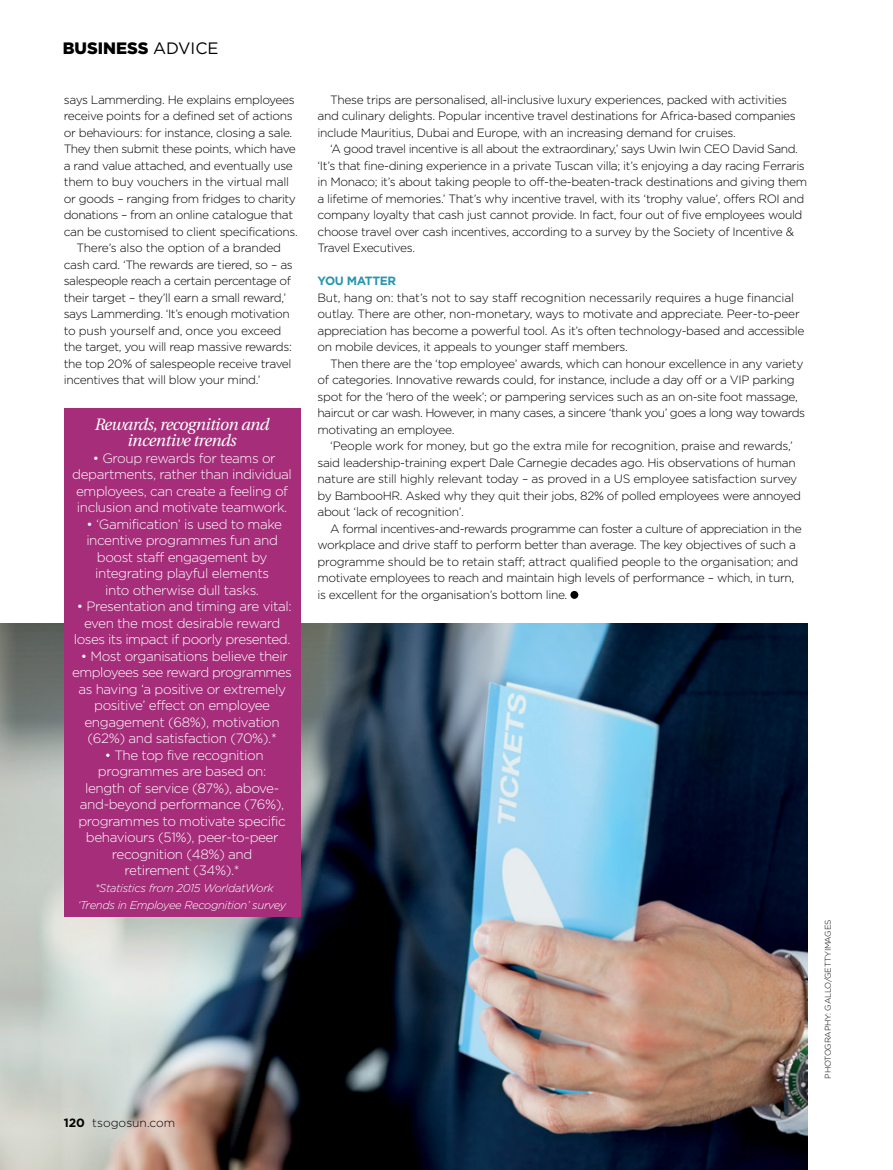
<style>
.page{position:relative;width:893px;height:1170px;background:#fff}
.page>*{position:absolute;margin:0;border:0;box-sizing:border-box;transform-origin:0 0}
.t1{font:italic 16.5px/16.5px "Utopia";letter-spacing:-.03em;color:#fff;text-align:center}
.t2{font:900 16.5px "Gotham";color:#000}
.t3{font:300 13.5px/16.5px "Gotham";letter-spacing:-.03em;color:#fff;text-align:center}
.t4{font:300 12px/16.5px "Gotham";letter-spacing:-.03em;color:#000}
.t5{font:300 12px "Gotham";color:#000}
.t6{font:700 12px "Gotham";letter-spacing:-.03em;color:#2896b0}
.t7{font:italic 300 11.25px/16.5px "Gotham";letter-spacing:-.03em;color:#fff;text-align:center}
.t8{font:300 8.25px "Gotham";letter-spacing:-.03em;color:#000}
.s1{font-weight:400}
.s2{font-weight:700}
</style>
<div class="page">
<img style="left:0;top:623px;width:808px;height:546px">
<div style="left:570px;top:591px;width:8px;height:8px;background:#000;border-radius:50%"></div>
<div style="left:64px;top:409px;width:236px;height:507px;background:#a52d7a"></div>
<h1 class="t2" style="left:63px;top:39px;width:157px">BUSINESS <span class="s1">ADVICE</span></h1>
<p class="t4" style="left:64px;top:91px;width:233px">says Lammerding. He explains employees</p>
<p class="t4" style="left:64px;top:107px;width:231px">receive points for a defined set of actions</p>
<p class="t4" style="left:64px;top:124px;width:230px">or behaviours: for instance, closing a sale.</p>
<p class="t4" style="left:64px;top:140px;width:234px">They then submit these points, which have</p>
<p class="t4" style="left:64px;top:157px;width:231px">a rand value attached, and eventually use</p>
<p class="t4" style="left:64px;top:173px;width:227px">them to buy vouchers in the virtual mall</p>
<p class="t4" style="left:64px;top:190px;width:234px">or goods – ranging from fridges to charity</p>
<p class="t4" style="left:64px;top:206px;width:231px">donations – from an online catalogue that</p>
<p class="t4" style="left:64px;top:223px;width:236px">can be customised to client specifications.</p>
<p class="t4" style="left:77px;top:239px;width:206px">There’s also the option of a branded</p>
<p class="t4" style="left:64px;top:256px;width:231px">cash card. ‘The rewards are tiered, so – as</p>
<p class="t4" style="left:64px;top:272px;width:229px">salespeople reach a certain percentage of</p>
<p class="t4" style="left:64px;top:289px;width:224px">their target – they’ll earn a small reward,’</p>
<p class="t4" style="left:64px;top:305px;width:227px">says Lammerding. ‘It’s enough motivation</p>
<p class="t4" style="left:64px;top:322px;width:219px">to push yourself and, once you exceed</p>
<p class="t4" style="left:64px;top:338px;width:230px">the target, you will reap massive rewards:</p>
<p class="t4" style="left:64px;top:355px;width:229px">the top 20% of salespeople receive travel</p>
<p class="t4" style="left:64px;top:371px;width:198px">incentives that will blow your mind.’</p>
<h1 class="t1" style="left:95px;top:416px;width:176px">Rewards, recognition and incentive trends</h1>
<p class="t3" style="left:72px;top:449px;width:221px">• Group rewards for teams or departments, rather than individual employees, can create a feeling of inclusion and motivate teamwork.</p>
<p class="t3" style="left:86px;top:515px;width:197px">• ‘Gamification’ is used to make incentive programmes fun and boost staff engagement by integrating playful elements into otherwise dull tasks.</p>
<p class="t3" style="left:74px;top:598px;width:219px">• Presentation and timing are vital: even the most desirable reward loses its impact if poorly presented.</p>
<p class="t3" style="left:72px;top:647px;width:221px">• Most organisations believe their employees see reward programmes as having ‘a positive or extremely positive’ effect on employee engagement (68%), motivation (62%) and satisfaction (70%).*</p>
<p class="t3" style="left:78px;top:746px;width:209px">• The top five recognition programmes are based on: length of service (87%), above&shy;and-beyond performance (76%), programmes to motivate specific behaviours (51%), peer-to-peer recognition (48%) and retirement (34%).*</p>
<p class="t7" style="left:78px;top:879px;width:210px">*Statistics from 2015 WorldatWork ‘Trends in Employee Recognition’ survey</p>
<p class="t5" style="left:64px;top:1116px;width:113px"><span class="s2">120</span> tsogosun.com</p>
<p class="t4" style="left:317px;top:91px;width:480px;text-indent:13px">These trips are personalised, all-inclusive luxury experiences, packed with activities and culinary delights. Popular incentive travel destinations for Africa-based companies include Mauritius, Dubai and Europe, with an increasing demand for cruises.</p>
<p class="t4" style="left:317px;top:140px;width:491px;text-indent:13px">‘A good travel incentive is all about the extraordinary,’ says Uwin Iwin CEO David Sand. ‘It’s that fine-dining experience in a private Tuscan villa; it’s enjoying a day racing Ferraris in Monaco; it’s about taking people to off-the-beaten-track destinations and giving them a lifetime of memories.’ That’s why incentive travel, with its ‘trophy value’, offers ROI and company loyalty that cash just cannot provide. In fact, four out of five employees would choose travel over cash incentives, according to a survey by the Society of Incentive &amp; Travel Executives.</p>
<p class="t6" style="left:317px;top:274px;width:80px">YOU MATTER</p>
<p class="t4" style="left:317px;top:289px;width:488px">But, hang on: that’s not to say staff recognition necessarily requires a huge financial outlay. There are other, non-monetary, ways to motivate and appreciate. Peer-to-peer appreciation has become a powerful tool. As it’s often technology-based and accessible on mobile devices, it appeals to younger staff members.</p>
<p class="t4" style="left:317px;top:355px;width:489px;text-indent:13px">Then there are the ‘top employee’ awards, which can honour excellence in any variety of categories. Innovative rewards could, for instance, include a day off or a VIP parking spot for the ‘hero of the week’; or pampering services such as an on-site foot massage, haircut or car wash. However, in many cases, a sincere ‘thank you’ goes a long way towards motivating an employee.</p>
<p class="t4" style="left:317px;top:437px;width:485px;text-indent:13px">‘People work for money, but go the extra mile for recognition, praise and rewards,’ said leadership-training expert Dale Carnegie decades ago. His observations of human nature are still highly relevant today – as proved in a US employee satisfaction survey by BambooHR. Asked why they quit their jobs, 82% of polled employees were annoyed about ‘lack of recognition’.</p>
<p class="t4" style="left:317px;top:520px;width:486px;text-indent:13px">A formal incentives-and-rewards programme can foster a culture of appreciation in the workplace and drive staff to perform better than average. The key objectives of such a programme should be to retain staff; attract qualified people to the organisation; and motivate employees to reach and maintain high levels of performance – which, in turn, is excellent for the organisation’s bottom line.</p>
<p class="t8" style="left:823px;top:1078px;width:160px;rotate:-90deg">PHOTOGRAPHY: GALLO/GETTYIMAGES</p>
</div>
